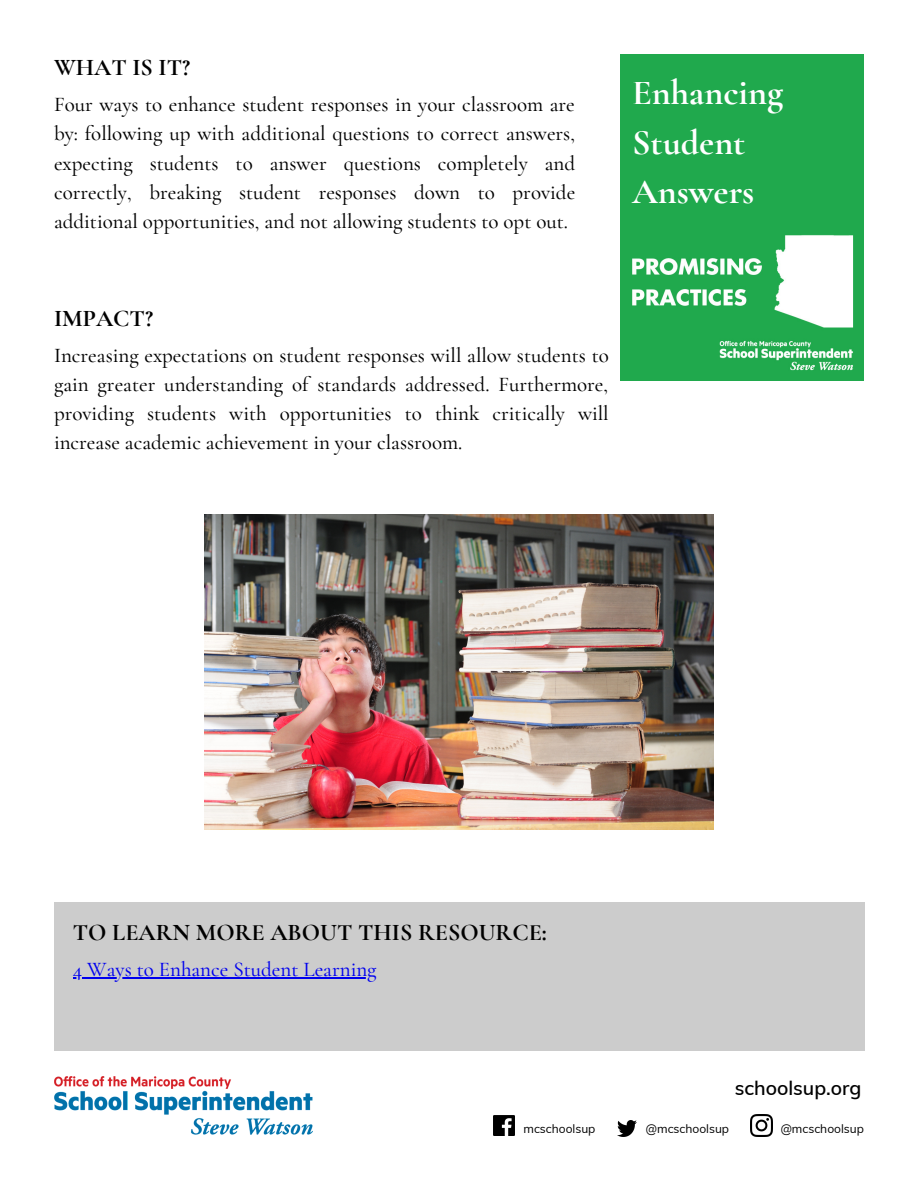
<style>
.page{position:relative;width:918px;height:1188px;background:#fff}
.page>*{position:absolute;margin:0;border:0;box-sizing:border-box;transform-origin:0 0}
.t1{font:700 36px/49.5px "Cormorant Garamond";color:#fff}
.t2{font:700 24px "Cormorant Garamond";color:#000}
.t3{font:500 21px/29.2px "Cormorant Garamond";color:#000;text-align:justify}
.t4{font:500 21px "Cormorant Garamond";color:#00e}
.t5{font:600 19.5px "Muli";color:#000}
.t6{font:12px "Muli";color:#000}
</style>
<div class="page">
<img style="left:621px;top:54px;width:243px;height:326px">
<img style="left:54px;top:1077px;width:259px;height:57px">
<div style="left:54px;top:902px;width:810px;height:149px;background:#ccc"></div>
<img style="left:751px;top:1115px;width:21px;height:21px">
<img style="left:617px;top:1121px;width:19px;height:15px">
<img style="left:494px;top:1115px;width:20px;height:21px">
<img style="left:204px;top:514px;width:510px;height:315px">
<hr style="left:73px;top:977px;width:304px;height:2px;background:#00e">
<p class="t2" style="left:54px;top:53px;width:138px">WHAT IS IT?</p>
<p class="t3" style="left:54px;top:90px;width:523px">Four ways to enhance student responses in your classroom are by: following up with additional questions to correct answers, expecting students to answer questions completely and correctly, breaking student responses down to provide additional opportunities, and not allowing students to opt out.</p>
<h1 class="t1" style="left:632px;top:68px;width:153px">Enhancing<br>Student<br>Answers</h1>
<p class="t2" style="left:54px;top:304px;width:101px">IMPACT?</p>
<p class="t3" style="left:54px;top:340px;width:556px">Increasing expectations on student responses will allow students to gain greater understanding of standards addressed. Furthermore, providing students with opportunities to think critically will increase academic achievement in your classroom.</p>
<p class="t2" style="left:73px;top:918px;width:476px">TO LEARN MORE ABOUT THIS RESOURCE:</p>
<p class="t4" style="left:73px;top:957px;width:305px">4 Ways to Enhance Student Learning</p>
<p class="t5" style="left:735px;top:1075px;width:128px">schoolsup.org</p>
<p class="t6" style="left:523px;top:1121px;width:74px">mcschoolsup</p>
<p class="t6" style="left:646px;top:1121px;width:85px">@mcschoolsup</p>
<p class="t6" style="left:781px;top:1121px;width:85px">@mcschoolsup</p>
</div>
